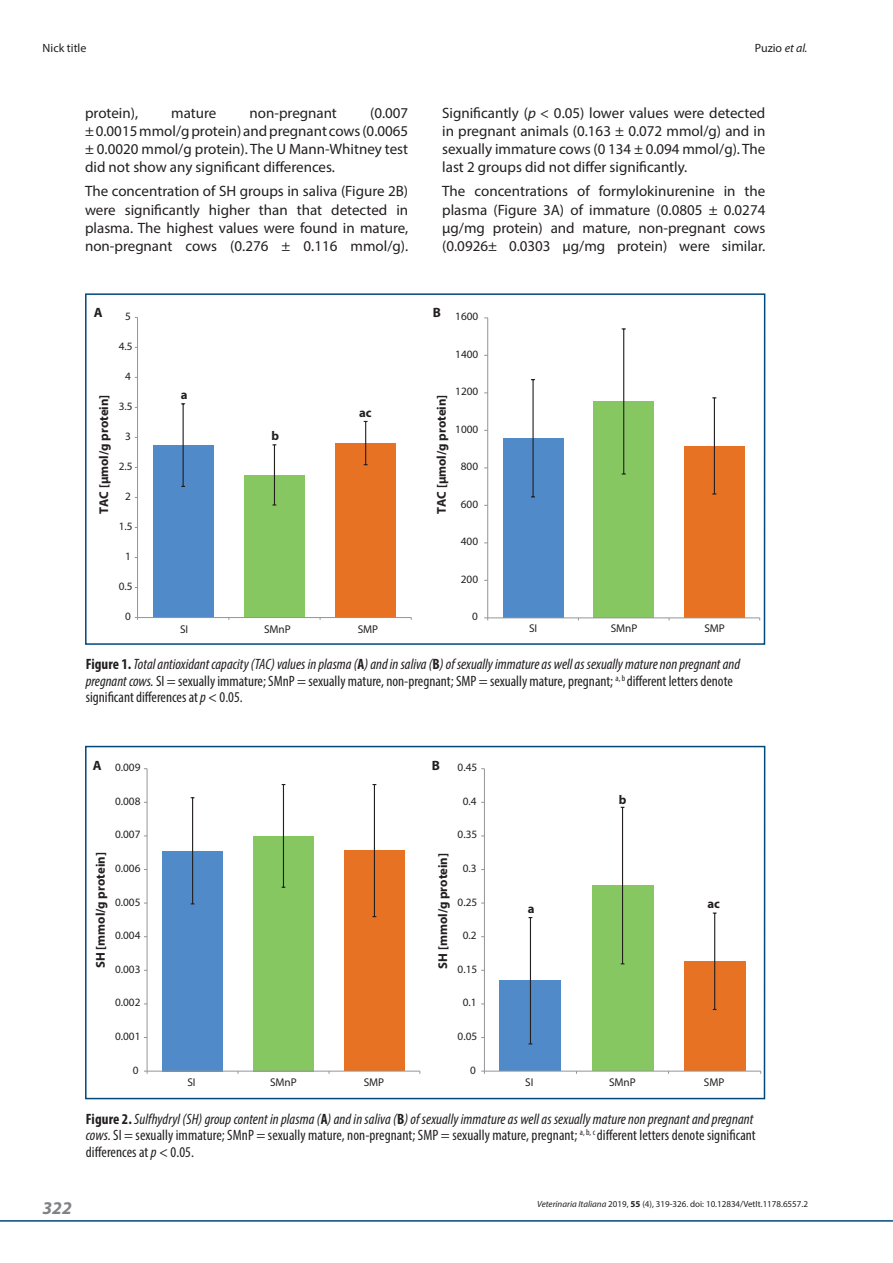
<style>
.page{position:relative;width:893px;height:1263px;background:#fff}
.page>*{position:absolute;margin:0;border:0;box-sizing:border-box;transform-origin:0 0}
.t1{font:italic 700 18px "Myriad Pro";color:#808285}
.Testo_EN{font:15px/18.1px "Myriad Pro";color:#231f20;text-align:justify}
.t2{font:condensed 15px/16.5px "Myriad Pro";color:#231f20}
.t3{font:700 13.5px "Myriad Pro";color:#231f20}
.t4{font:700 12.75px "Myriad Pro";color:#231f20}
.t5{font:12px "Myriad Pro";color:#231f20}
.t6{font:11.25px "Myriad Pro";color:#231f20}
.t7{font:9px "Myriad Pro";color:#231f20}
.s1{font-style:italic}
.s2{font-weight:700}
</style>
<div class="page">
<hr style="left:0;top:1220px;width:893px;height:1px;background:#01497b">
<div style="left:153px;top:445px;width:61px;height:172px;background:#508ac8"></div>
<div style="left:244px;top:475px;width:61px;height:142px;background:#87c762"></div>
<div style="left:335px;top:443px;width:61px;height:174px;background:#e87224"></div>
<hr style="left:183px;top:404px;width:1px;height:41px;background:#231f20">
<hr style="left:183px;top:445px;width:1px;height:41px;background:#231f20">
<hr style="left:274px;top:445px;width:1px;height:30px;background:#231f20">
<hr style="left:274px;top:475px;width:1px;height:30px;background:#231f20">
<svg style="left:364px;top:421px;width:4px;height:44px"></svg>
<hr style="left:137px;top:317px;width:1px;height:300px;background:#939598">
<hr style="left:138px;top:617px;width:273px;height:1px;background:#939598">
<div style="left:503px;top:438px;width:60px;height:180px;background:#508ac8"></div>
<div style="left:593px;top:401px;width:61px;height:217px;background:#87c762"></div>
<hr style="left:532px;top:380px;width:2px;height:58px;background:#231f20">
<hr style="left:532px;top:438px;width:2px;height:59px;background:#231f20">
<hr style="left:623px;top:329px;width:1px;height:72px;background:#231f20">
<hr style="left:623px;top:401px;width:1px;height:73px;background:#231f20">
<div style="left:684px;top:446px;width:60px;height:172px;background:#e87224"></div>
<hr style="left:714px;top:398px;width:1px;height:48px;background:#231f20">
<hr style="left:714px;top:446px;width:1px;height:48px;background:#231f20">
<hr style="left:487px;top:318px;width:1px;height:300px;background:#939598">
<hr style="left:488px;top:618px;width:272px;height:1px;background:#939598">
<div style="left:85px;top:293px;width:680px;height:352px;border:2px solid #01497b"></div>
<div style="left:162px;top:851px;width:61px;height:220px;background:#508ac8"></div>
<div style="left:253px;top:836px;width:61px;height:235px;background:#87c762"></div>
<div style="left:344px;top:850px;width:61px;height:221px;background:#e87224"></div>
<hr style="left:192px;top:798px;width:1px;height:53px;background:#231f20">
<hr style="left:192px;top:851px;width:1px;height:53px;background:#231f20">
<hr style="left:283px;top:784px;width:1px;height:52px;background:#231f20">
<hr style="left:283px;top:836px;width:1px;height:51px;background:#231f20">
<hr style="left:374px;top:784px;width:1px;height:67px;background:#231f20">
<hr style="left:374px;top:851px;width:1px;height:66px;background:#231f20">
<hr style="left:147px;top:769px;width:1px;height:302px;background:#939598">
<hr style="left:147px;top:1071px;width:273px;height:1px;background:#939598">
<div style="left:500px;top:981px;width:61px;height:90px;background:#508ac8"></div>
<div style="left:592px;top:885px;width:61px;height:186px;background:#87c762"></div>
<div style="left:684px;top:961px;width:61px;height:110px;background:#e87224"></div>
<hr style="left:530px;top:917px;width:1px;height:64px;background:#231f20">
<hr style="left:530px;top:981px;width:1px;height:63px;background:#231f20">
<hr style="left:622px;top:807px;width:1px;height:78px;background:#231f20">
<hr style="left:622px;top:885px;width:1px;height:79px;background:#231f20">
<hr style="left:714px;top:913px;width:1px;height:48px;background:#231f20">
<hr style="left:714px;top:961px;width:1px;height:48px;background:#231f20">
<hr style="left:484px;top:769px;width:1px;height:302px;background:#939598">
<hr style="left:484px;top:1071px;width:277px;height:1px;background:#939598">
<div style="left:85px;top:746px;width:680px;height:353px;border:2px solid #01497b"></div>
<p class="t5" style="left:43px;top:40px;width:45px">Nick title</p>
<p class="t5" style="left:755px;top:40px;width:54px">Puzio <span class="s1">et al.</span></p>
<p class="Testo_EN" style="left:85px;top:103px;width:325px;text-indent:285px">(0.007 ± 0.0015 mmol/g protein) and pregnant cows (0.0065 ± 0.0020 mmol/g protein). The U Mann‑Whitney test did not show any significant differences.</p>
<p class="Testo_EN" style="left:85px;top:182px;width:325px">The concentration of SH groups in saliva (Figure 2B) were significantly higher than that detected in plasma. The highest values were found in mature, non‑pregnant cows (0.276 ± 0.116 mmol/g).</p>
<p class="Testo_EN" style="left:85px;top:103px;width:55px">protein),</p>
<p class="Testo_EN" style="left:171px;top:103px;width:47px">mature</p>
<p class="Testo_EN" style="left:250px;top:103px;width:89px">non‑pregnant</p>
<p class="Testo_EN" style="left:442px;top:103px;width:325px">Significantly (<span class="s1">p</span> &lt; 0.05) lower values were detected in pregnant animals (0.163 ± 0.072 mmol/g) and in sexually immature cows (0 134 ± 0.094 mmol/g). The last 2 groups did not differ significantly.</p>
<p class="Testo_EN" style="left:442px;top:182px;width:325px">The concentrations of formylokinurenine in the plasma (Figure 3A) of immature (0.0805 ± 0.0274 μg/mg protein) and mature, non‑pregnant cows (0.0926± 0.0303 μg/mg protein) were similar.</p>
<p class="t3" style="left:94px;top:303px;width:10px">A</p>
<p class="t3" style="left:433px;top:303px;width:10px">B</p>
<p class="t6" style="left:125px;top:309px;width:7px">5</p>
<p class="t6" style="left:119px;top:339px;width:15px">4.5</p>
<p class="t6" style="left:125px;top:369px;width:7px">4</p>
<p class="t6" style="left:455px;top:310px;width:25px">1600</p>
<p class="t6" style="left:455px;top:347px;width:25px">1400</p>
<p class="t4" style="left:95px;top:514px;width:121px;rotate:-90deg">TAC [µmol/g protein]</p>
<p class="t4" style="left:181px;top:386px;width:8px">a</p>
<p class="t6" style="left:119px;top:399px;width:15px">3.5</p>
<p class="t6" style="left:125px;top:429px;width:7px">3</p>
<p class="t6" style="left:119px;top:459px;width:15px">2.5</p>
<p class="t6" style="left:125px;top:489px;width:7px">2</p>
<p class="t6" style="left:119px;top:519px;width:15px">1.5</p>
<p class="t6" style="left:125px;top:549px;width:7px">1</p>
<p class="t6" style="left:119px;top:579px;width:15px">0.5</p>
<p class="t6" style="left:125px;top:609px;width:7px">0</p>
<p class="t4" style="left:272px;top:428px;width:9px">b</p>
<p class="t4" style="left:359px;top:405px;width:14px">ac</p>
<p class="t6" style="left:180px;top:622px;width:10px">SI</p>
<p class="t6" style="left:264px;top:622px;width:28px">SMnP</p>
<p class="t6" style="left:358px;top:622px;width:22px">SMP</p>
<p class="t6" style="left:455px;top:385px;width:25px">1200</p>
<p class="t4" style="left:433px;top:514px;width:121px;rotate:-90deg">TAC [µmol/g protein]</p>
<p class="t6" style="left:455px;top:422px;width:25px">1000</p>
<p class="t6" style="left:461px;top:460px;width:19px">800</p>
<p class="t6" style="left:461px;top:497px;width:19px">600</p>
<p class="t6" style="left:461px;top:535px;width:19px">400</p>
<p class="t6" style="left:461px;top:572px;width:19px">200</p>
<p class="t6" style="left:472px;top:610px;width:7px">0</p>
<p class="t6" style="left:529px;top:622px;width:10px">SI</p>
<p class="t6" style="left:611px;top:622px;width:28px">SMnP</p>
<p class="t6" style="left:704px;top:622px;width:22px">SMP</p>
<p class="t2" style="left:86px;top:656px;width:656px"><span class="s2">Figure 1.</span> <span class="s1">Total antioxidant capacity (TAC) values in plasma (</span><span class="s2">A</span><span class="s1">) and in saliva (</span><span class="s2">B</span><span class="s1">) of sexually immature as well as sexually mature non pregnant and pregnant cows.</span> SI = sexually immature; SMnP = sexually mature, non-pregnant; SMP = sexually mature, pregnant; <sup>a,</sup> <sup>b</sup> different letters denote significant differences at <span class="s1">p</span> &lt; 0.05.</p>
<p class="t3" style="left:93px;top:756px;width:10px">A</p>
<p class="t3" style="left:432px;top:756px;width:10px">B</p>
<p class="t6" style="left:115px;top:760px;width:27px">0.009</p>
<p class="t6" style="left:458px;top:760px;width:21px">0.45</p>
<p class="t6" style="left:115px;top:794px;width:27px">0.008</p>
<p class="t6" style="left:463px;top:794px;width:15px">0.4</p>
<p class="t4" style="left:619px;top:791px;width:9px">b</p>
<p class="t6" style="left:115px;top:828px;width:27px">0.007</p>
<p class="t6" style="left:458px;top:828px;width:21px">0.35</p>
<p class="t4" style="left:92px;top:968px;width:117px;rotate:-90deg">SH [mmol/g protein]</p>
<p class="t6" style="left:115px;top:861px;width:27px">0.006</p>
<p class="t6" style="left:115px;top:895px;width:27px">0.005</p>
<p class="t6" style="left:115px;top:928px;width:27px">0.004</p>
<p class="t6" style="left:115px;top:962px;width:27px">0.003</p>
<p class="t4" style="left:435px;top:968px;width:117px;rotate:-90deg">SH [mmol/g protein]</p>
<p class="t6" style="left:463px;top:861px;width:15px">0.3</p>
<p class="t6" style="left:458px;top:895px;width:21px">0.25</p>
<p class="t6" style="left:463px;top:928px;width:15px">0.2</p>
<p class="t6" style="left:458px;top:962px;width:21px">0.15</p>
<p class="t4" style="left:528px;top:900px;width:8px">a</p>
<p class="t4" style="left:707px;top:895px;width:14px">ac</p>
<p class="t6" style="left:115px;top:996px;width:27px">0.002</p>
<p class="t6" style="left:463px;top:996px;width:15px">0.1</p>
<p class="t6" style="left:115px;top:1029px;width:27px">0.001</p>
<p class="t6" style="left:458px;top:1029px;width:21px">0.05</p>
<p class="t6" style="left:133px;top:1063px;width:7px">0</p>
<p class="t6" style="left:470px;top:1063px;width:7px">0</p>
<p class="t6" style="left:187px;top:1075px;width:10px">SI</p>
<p class="t6" style="left:270px;top:1075px;width:28px">SMnP</p>
<p class="t6" style="left:364px;top:1075px;width:22px">SMP</p>
<p class="t6" style="left:525px;top:1075px;width:10px">SI</p>
<p class="t6" style="left:609px;top:1075px;width:28px">SMnP</p>
<p class="t6" style="left:704px;top:1075px;width:22px">SMP</p>
<p class="t2" style="left:86px;top:1110px;width:671px"><span class="s2">Figure 2.</span> <span class="s1">Sulfhydryl (SH) group content in plasma (</span><span class="s2">A</span><span class="s1">) and in saliva (</span><span class="s2">B</span><span class="s1">) of sexually immature as well as sexually mature non pregnant and pregnant cows.</span> SI = sexually immature; SMnP = sexually mature, non-pregnant; SMP = sexually mature, pregnant; <sup>a,</sup> <sup>b,</sup> <sup>c</sup> different letters denote significant differences at <span class="s1">p</span> &lt; 0.05.</p>
<p class="t1" style="left:43px;top:1196px;width:31px">322</p>
<p class="t7" style="left:537px;top:1198px;width:272px"><span class="s1">Veterinaria Italiana</span> 2019, <span class="s2">55</span> (4), 319-326. doi: 10.12834/VetIt.1178.6557.2</p>
</div>
